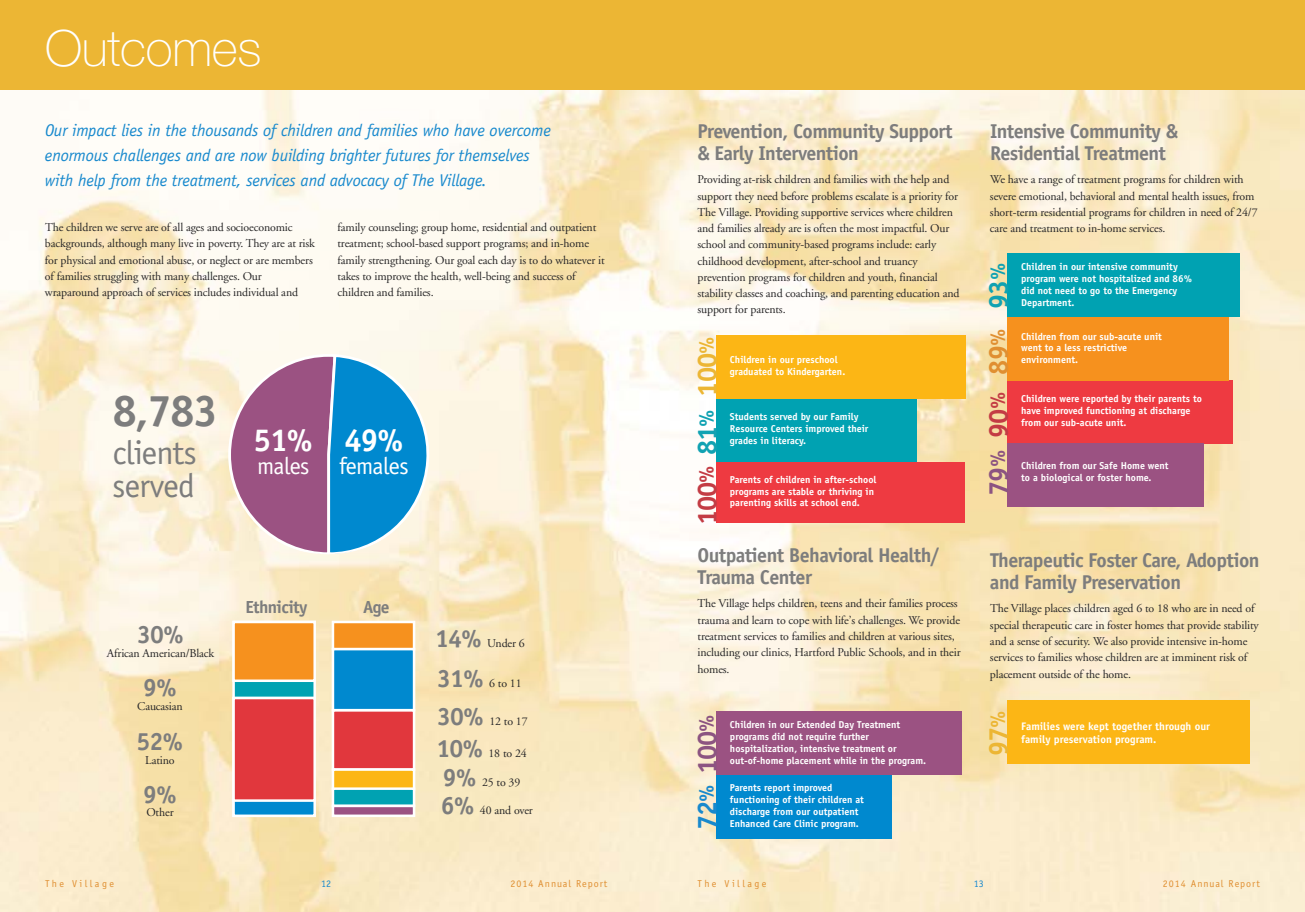
<style>
.page{position:relative;width:1305px;height:912px;background:#fff}
.page>*{position:absolute;margin:0;border:0;box-sizing:border-box;transform-origin:0 0}
.t1{font:100 50px "Helvetica Neue";letter-spacing:-.005em;color:#fff}
.t2{font:700 44.5px "Officina Sans";color:#7d7d7d}
.t3{font:33.38px/33.4px "Officina Sans";letter-spacing:-.02em;color:#7d7d7d}
.t4{font:700 31.88px "Officina Sans";color:#fff}
.t5{font:700 27.38px "Officina Sans";letter-spacing:-.035em;color:#8c5481}
.t6{font:700 27.38px "Officina Sans";color:#c33c44}
.t7{font:700 27.38px "Officina Sans";color:#ecb634}
.t8{font:700 27.38px "Officina Sans";color:#11a2b2}
.t9{font:700 27.38px "Officina Sans";color:#e08f31}
.t10{font:700 25px "Officina Sans";color:#7d7d7d}
.t11{font:23.88px "Officina Sans";letter-spacing:-.02em;color:#fff}
.t12{font:700 20.88px "Officina Sans";color:#ecb634}
.t13{font:700 20px/21.2px "Officina Sans";letter-spacing:-.03em;color:#7d7d7d}
.t14{font:700 17.5px "Officina Sans";letter-spacing:-.035em;color:#7d7d7d}
.t15{font:italic 17px/25px "Officina Sans";letter-spacing:-.01em;color:#1889cd}
.t16{font:11.88px/16.2px "Adobe Garamond";letter-spacing:-.01em;color:#272627}
.t17{font:700 10.88px/13.1px "Officina Sans";color:#fff}
.t18{font:700 10px/11.9px "Officina Sans";color:#fff}
.t19{font:10px "Officina Sans";letter-spacing:.1em;color:#e08f31}
.t20{font:10px "Officina Sans";letter-spacing:.25em;color:#e08f31}
.t21{font:10px "Officina Sans";color:#1889cd}
.s1{font-family:"Officina Sans";font-weight:700;font-size:25px;color:#7d7d7d}
.s2{font-size:20.88px}
.s3{color:#11a2b2}
.s4{font-size:20.88px;color:#11a2b2}
.s5{color:#c33c44}
.s6{font-size:20.88px;color:#c33c44}
.s7{color:#1889cd}
.s8{font-size:20.88px;color:#1889cd}
</style>
<div class="page">
<img style="left:0;top:90px;width:1305px;height:821px">
<div style="left:0;top:0;width:1305px;height:90px;background:#ecb634"></div>
<svg style="left:229px;top:352px;width:200px;height:202px;background:#8295ba"></svg>
<div style="left:234px;top:621px;width:81px;height:194px;background:#00a2b2"></div>
<div style="left:234px;top:621px;width:81px;height:59px;background:#f6911e"></div>
<div style="left:232px;top:620px;width:84px;height:61px;border:2px solid #fff"></div>
<div style="left:234px;top:697px;width:81px;height:118px;background:#0089cf"></div>
<div style="left:232px;top:696px;width:84px;height:120px;border:2px solid #fff"></div>
<div style="left:234px;top:697px;width:81px;height:103px;background:#e1373d"></div>
<div style="left:232px;top:696px;width:84px;height:105px;border:2px solid #fff"></div>
<div style="left:333px;top:621px;width:81px;height:28px;background:#f6911e"></div>
<div style="left:332px;top:620px;width:83px;height:30px;border:2px solid #fff"></div>
<div style="left:333px;top:649px;width:81px;height:61px;background:#0089cf"></div>
<div style="left:332px;top:647px;width:83px;height:64px;border:2px solid #fff"></div>
<div style="left:333px;top:710px;width:81px;height:59px;background:#e1373d"></div>
<div style="left:332px;top:709px;width:83px;height:61px;border:2px solid #fff"></div>
<div style="left:333px;top:769px;width:81px;height:20px;background:#fcb615"></div>
<div style="left:332px;top:768px;width:83px;height:22px;border:2px solid #fff"></div>
<div style="left:333px;top:788px;width:81px;height:17px;background:#00a2b2"></div>
<div style="left:332px;top:787px;width:83px;height:20px;border:2px solid #fff"></div>
<svg style="left:335px;top:807px;width:77px;height:6px"></svg>
<div style="left:332px;top:804px;width:83px;height:12px;border:2px solid #fff"></div>
<div style="left:716px;top:462px;width:249px;height:61px;background:#ee3a41"></div>
<div style="left:716px;top:398px;width:200px;height:64px;background:#00a2b2"></div>
<div style="left:716px;top:335px;width:249px;height:63px;background:#fcb615"></div>
<div style="left:716px;top:774px;width:176px;height:64px;background:#0089cf"></div>
<div style="left:716px;top:711px;width:246px;height:63px;background:#9b5282"></div>
<div style="left:1008px;top:380px;width:225px;height:63px;background:#ee3a41"></div>
<div style="left:1008px;top:317px;width:221px;height:63px;background:#f6911e"></div>
<div style="left:1008px;top:254px;width:232px;height:63px;background:#00a2b2"></div>
<div style="left:1008px;top:443px;width:196px;height:64px;background:#9b5282"></div>
<div style="left:1008px;top:700px;width:242px;height:63px;background:#fcb615"></div>
<h1 class="t1" style="left:45px;top:30px;width:218px">Outcomes</h1>
<h3 class="t15" style="left:45px;top:119px;width:507px">Our impact lies in the thousands of children and families who have overcome enormous challenges and are now building brighter futures for themselves with help from the treatment, services and advocacy of The Village.</h3>
<p class="t16" style="left:45px;top:220px;width:271px">The children we serve are of all ages and socioeconomic backgrounds, although many live in poverty. They are at risk for physical and emotional abuse, or neglect or are members of families struggling with many challenges. Our wraparound approach of services includes individual and</p>
<p class="t16" style="left:337px;top:220px;width:269px">family counseling; group home, residential and outpatient treatment; school-based support programs; and in-home family strengthening. Our goal each day is to do whatever it takes to improve the health, well-being and success of children and families.</p>
<h2 class="t2" style="left:112px;top:394px;width:107px">8,783</h2>
<h3 class="t3" style="left:112px;top:438px;width:86px">clients served</h3>
<h3 class="t4" style="left:254px;top:428px;width:61px">51%</h3>
<h3 class="t11" style="left:257px;top:457px;width:54px">males</h3>
<h3 class="t4" style="left:344px;top:428px;width:61px">49%</h3>
<h3 class="t11" style="left:339px;top:457px;width:71px">females</h3>
<h3 class="t10" style="left:137px;top:625px;width:48px">30%</h3>
<p class="t16" style="left:107px;top:645px;width:109px">African American/Black</p>
<h3 class="t10" style="left:143px;top:678px;width:35px">9%</h3>
<p class="t16" style="left:137px;top:698px;width:47px">Caucasian</p>
<h3 class="t10" style="left:137px;top:731px;width:48px">52%</h3>
<p class="t16" style="left:145px;top:752px;width:31px">Latino</p>
<h3 class="t10" style="left:143px;top:784px;width:35px">9%</h3>
<p class="t16" style="left:146px;top:805px;width:29px">Other</p>
<h3 class="t14" style="left:245px;top:600px;width:64px">Ethnicity</h3>
<h3 class="t14" style="left:363px;top:600px;width:28px">Age</h3>
<p class="t16" style="left:435px;top:635px;width:91px"><span class="s1">14%</span> Under 6</p>
<p class="t16" style="left:437px;top:675px;width:86px"><span class="s1">31%</span> 6 to 11</p>
<p class="t16" style="left:437px;top:713px;width:92px"><span class="s1">30%</span> 12 to 17</p>
<p class="t16" style="left:436px;top:746px;width:92px"><span class="s1">10%</span> 18 to 24</p>
<p class="t16" style="left:443px;top:775px;width:79px"><span class="s1">9%</span> 25 to 39</p>
<p class="t16" style="left:441px;top:802px;width:94px"><span class="s1">6%</span> 40 and over</p>
<h3 class="t13" style="left:697px;top:122px;width:256px">Prevention, Community Support &amp; Early Intervention</h3>
<p class="t16" style="left:697px;top:172px;width:264px">Providing at-risk children and families with the help and support they need before problems escalate is a priority for The Village. Providing supportive services where children and families already are is often the most impactful. Our school and community-based programs include: early childhood development, after-school and truancy prevention programs for children and youth, financial stability classes and coaching, and parenting education and support for parents.</p>
<h3 class="t7" style="left:697px;top:396px;width:62px;rotate:-90deg">100<span class="s2">%</span></h3>
<h3 class="t6" style="left:697px;top:525px;width:118px;rotate:-90deg">100<span class="s2">%</span> <span class="s3">81</span><span class="s4">%</span></h3>
<p class="t18" style="left:730px;top:354px;width:117px">Children in our preschool graduated to Kindergarten.</p>
<p class="t18" style="left:730px;top:411px;width:140px">Students served by our Family<br>Resource Centers improved their grades in literacy.</p>
<p class="t18" style="left:730px;top:474px;width:148px">Parents of children in after-school programs are stable or thriving in parenting skills at school end.</p>
<h3 class="t13" style="left:698px;top:546px;width:244px">Outpatient Behavioral Health/<br>Trauma Center</h3>
<p class="t16" style="left:697px;top:596px;width:265px">The Village helps children, teens and their families process trauma and learn to cope with life’s challenges. We provide treatment services to families and children at various sites, including our clinics, Hartford Public Schools, and in their homes.</p>
<h3 class="t13" style="left:990px;top:122px;width:190px">Intensive Community &amp;<br>Residential Treatment</h3>
<p class="t16" style="left:990px;top:172px;width:269px">We have a range of treatment programs for children with severe emotional, behavioral and mental health issues, from short-term residential programs for children in need of 24/7 care and treatment to in-home services.</p>
<h3 class="t8" style="left:988px;top:309px;width:47px;rotate:-90deg">93<span class="s2">%</span></h3>
<h3 class="t9" style="left:988px;top:374px;width:47px;rotate:-90deg">89<span class="s2">%</span></h3>
<h3 class="t5" style="left:988px;top:495px;width:105px;rotate:-90deg">79<span class="s2">%</span> <span class="s5">90</span><span class="s6">%</span></h3>
<p class="t18" style="left:1021px;top:261px;width:172px">Children in our intensive community program were not hospitalized and 86% did not need to go to the Emergency<br>Department.</p>
<p class="t18" style="left:1021px;top:331px;width:142px">Children from our sub-acute unit went to a less restrictive environment.</p>
<p class="t18" style="left:1021px;top:393px;width:182px">Children were reported by their parents to have improved functioning at discharge from our sub-acute unit.</p>
<p class="t18" style="left:1021px;top:460px;width:149px">Children from our Safe Home went to a biological or foster home.</p>
<h3 class="t13" style="left:990px;top:551px;width:271px">Therapeutic Foster Care, Adoption and Family Preservation</h3>
<p class="t16" style="left:990px;top:601px;width:270px">The Village places children aged 6 to 18 who are in need of special therapeutic care in foster homes that provide stability and a sense of security. We also provide intensive in-home services to families whose children are at imminent risk of placement outside of the home.</p>
<h3 class="t5" style="left:697px;top:830px;width:117px;rotate:-90deg"><span class="s7">72</span><span class="s8">%</span> 100<span class="s2">%</span></h3>
<p class="t18" style="left:730px;top:719px;width:172px">Children in our Extended Day Treatment</p>
<h3 class="t12" style="left:990px;top:727px;width:19px;rotate:-90deg">%</h3>
<p class="t18" style="left:730px;top:731px;width:198px">programs did not require further hospitalization, intensive treatment or out-of-home placement while in the program.</p>
<p class="t18" style="left:730px;top:782px;width:135px">Parents report improved functioning of their children at discharge from our outpatient<br>Enhanced Care Clinic program.</p>
<h3 class="t7" style="left:988px;top:755px;width:31px;rotate:-90deg">97</h3>
<p class="t17" style="left:1021px;top:720px;width:190px">Families were kept together through our family preservation program.</p>
<p class="t20" style="left:45px;top:879px;width:71px">The Village</p>
<p class="t21" style="left:321px;top:879px;width:11px">12</p>
<p class="t19" style="left:510px;top:879px;width:99px">2014 Annual Report</p>
<p class="t20" style="left:698px;top:879px;width:71px">The Village</p>
<p class="t21" style="left:974px;top:879px;width:11px">13</p>
<p class="t19" style="left:1163px;top:879px;width:99px">2014 Annual Report</p>
</div>
